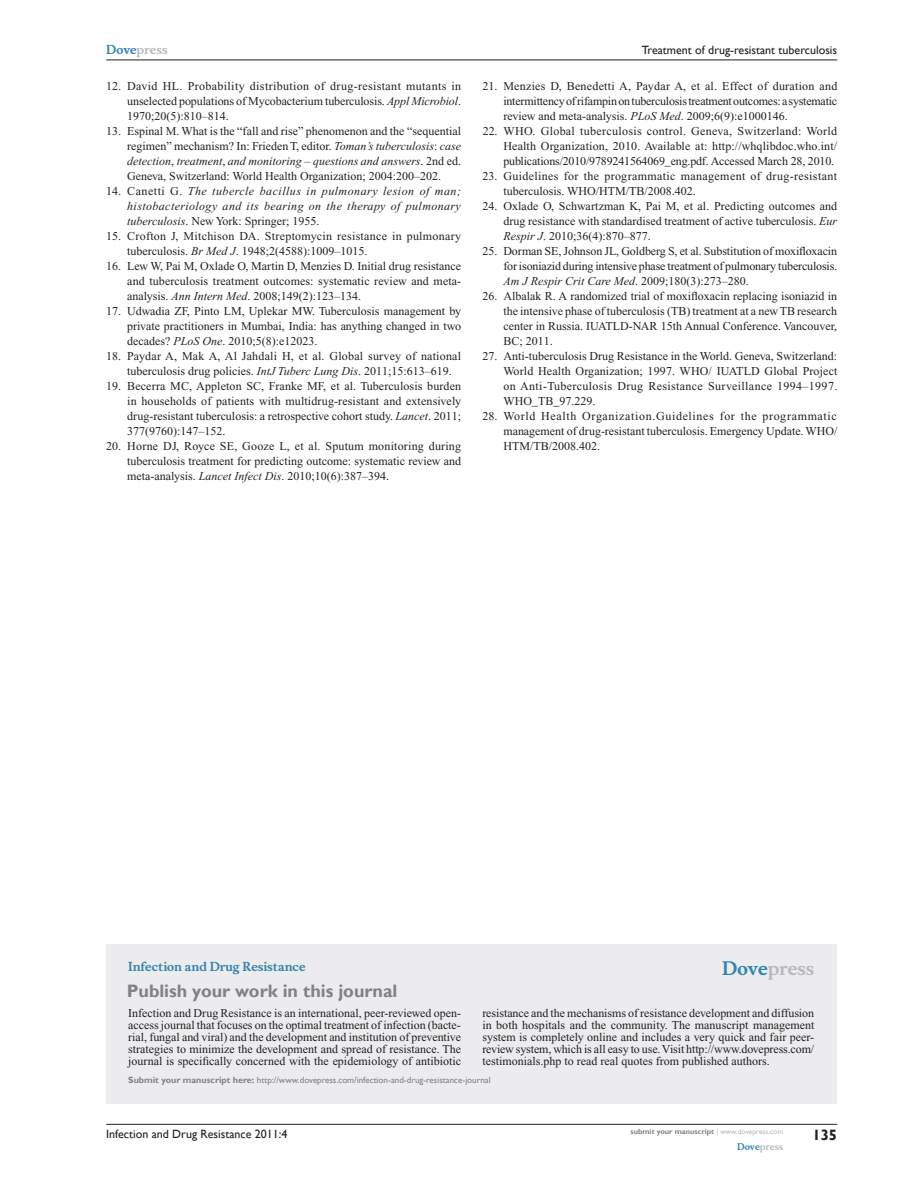
<style>
.page{position:relative;width:918px;height:1188px;background:#fff}
.page>*{position:absolute;margin:0;border:0;box-sizing:border-box;transform-origin:0 0}
.t1{font:700 18px "Gill Sans";color:#808285}
.t2{font:700 18px "Musee";color:#b8b9bc}
.t3{font:700 15px "Gill Sans";color:#231f20}
.t4{font:12px/15px "Times New Roman";color:#231f20;text-align:justify}
.t5{font:italic 12px/15px "Times New Roman";letter-spacing:.03em;color:#231f20;text-align:justify}
.t6{font:12px/15px "Times New Roman";letter-spacing:.025em;color:#231f20}
.t7{font:12px/15px "Times New Roman";letter-spacing:.03em;color:#231f20}
.t8{font:12px "Gill Sans";color:#231f20}
.t9{font:700 12px "Musee";color:#3485ae}
.t10{font:700 12px "Musee";color:#b8b9bc}
.t11{font:9px "Gill Sans";color:#808285}
.t12{font:700 9px "Musee";color:#b8b9bc}
.t13{font:700 7.5px "Gill Sans";color:#808285}
.s1{color:#3485ae}
.s2{font-style:italic}
.s3{font-style:normal}
.s4{font-weight:700}
.s5{font-weight:400;color:#b8b9bc}
</style>
<div class="page">
<div style="left:106px;top:944px;width:731px;height:159px;background:#ececee"></div>
<hr style="left:106px;top:1124px;width:731px;height:1px;background:#231f20">
<hr style="left:106px;top:60px;width:731px;height:1px;background:#231f20">
<p class="t10" style="left:106px;top:43px;width:63px"><span class="s1">Dove</span>press</p>
<p class="t4" style="left:127px;top:79px;width:336px;text-indent:-21px">12. David HL. Probability distribution of drug-resistant mutants in unselected populations of Mycobacterium tuberculosis. <span class="s2">Appl Microbiol</span>.<br>1970;20(5):810–814.</p>
<p class="t4" style="left:127px;top:124px;width:335px;text-indent:-21px">13. Espinal M. What is the “fall and rise” phenomenon and the “sequential regimen” mechanism? In: Frieden T, editor. <span class="s2">Toman’s tuberculosis</span>: <span class="s2">case detection</span>, <span class="s2">treatment</span>, <span class="s2">and monitoring – questions and answers</span>. 2nd ed.<br>Geneva, Switzerland: World Health Organization; 2004:200–202.</p>
<p class="t5" style="left:127px;top:184px;width:335px;text-indent:-21px"><span class="s3">14. Canetti G.</span> The tubercle bacillus in pulmonary lesion of man; histobacteriology and its bearing on the therapy of pulmonary tuberculosis<span class="s3">. New York: Springer; 1955.</span></p>
<p class="t6" style="left:127px;top:229px;width:335px;text-indent:-21px">15. Crofton J, Mitchison DA. Streptomycin resistance in pulmonary tuberculosis. <span class="s2">Br Med J</span>. 1948;2(4588):1009–1015.</p>
<p class="t4" style="left:127px;top:259px;width:335px;text-indent:-21px">16. Lew W, Pai M, Oxlade O, Martin D, Menzies D. Initial drug resistance and tuberculosis treatment outcomes: systematic review and meta&shy;analysis. <span class="s2">Ann Intern Med</span>. 2008;149(2):123–134.</p>
<p class="t4" style="left:127px;top:304px;width:335px;text-indent:-21px">17. Udwadia ZF, Pinto LM, Uplekar MW. Tuberculosis management by private practitioners in Mumbai, India: has anything changed in two decades? <span class="s2">PLoS One</span>. 2010;5(8):e12023.</p>
<p class="t4" style="left:127px;top:349px;width:335px;text-indent:-21px">18. Paydar A, Mak A, Al Jahdali H, et al. Global survey of national tuberculosis drug policies. <span class="s2">IntJ Tuberc Lung Dis</span>. 2011;15:613–619.</p>
<p class="t4" style="left:127px;top:379px;width:335px;text-indent:-21px">19. Becerra MC, Appleton SC, Franke MF, et al. Tuberculosis burden in households of patients with multidrug-resistant and extensively drug-resistant tuberculosis: a retrospective cohort study. <span class="s2">Lancet</span>. 2011; 377(9760):147–152.</p>
<p class="t4" style="left:127px;top:439px;width:335px;text-indent:-21px">20. Horne DJ, Royce SE, Gooze L, et al. Sputum monitoring during tuberculosis treatment for predicting outcome: systematic review and meta-analysis. <span class="s2">Lancet Infect Dis</span>. 2010;10(6):387–394.</p>
<p class="t8" style="left:642px;top:43px;width:197px">Treatment of drug-resistant tuberculosis</p>
<p class="t4" style="left:503px;top:79px;width:335px;text-indent:-21px">21. Menzies D, Benedetti A, Paydar A, et al. Effect of duration and intermittency of rifampin on tuberculosis treatment outcomes: a systematic review and meta-analysis. <span class="s2">PLoS Med</span>. 2009;6(9):e1000146.</p>
<p class="t4" style="left:503px;top:124px;width:335px;text-indent:-20px">22. WHO. Global tuberculosis control. Geneva, Switzerland: World Health Organization, 2010. Available at: http://whqlibdoc.who.int/ publications/2010/9789241564069_eng.pdf. Accessed March 28, 2010.</p>
<p class="t7" style="left:503px;top:169px;width:335px;text-indent:-21px">23. Guidelines for the programmatic management of drug-resistant tuberculosis. WHO/HTM/TB/2008.402.</p>
<p class="t4" style="left:503px;top:199px;width:335px;text-indent:-21px">24. Oxlade O, Schwartzman K, Pai M, et al. Predicting outcomes and drug resistance with standardised treatment of active tuberculosis. <span class="s2">Eur Respir J</span>. 2010;36(4):870–877.</p>
<p class="t4" style="left:503px;top:244px;width:335px;text-indent:-21px">25. Dorman SE, Johnson JL, Goldberg S, et al. Substitution of moxifloxacin for isoniazid during intensive phase treatment of pulmonary tuberculosis.<br><span class="s2">Am J Respir Crit Care Med</span>. 2009;180(3):273–280.</p>
<p class="t4" style="left:503px;top:289px;width:335px;text-indent:-21px">26. Albalak R. A randomized trial of moxifloxacin replacing isoniazid in the intensive phase of tuberculosis (TB) treatment at a new TB research center in Russia. IUATLD-NAR 15th Annual Conference. Vancouver, BC; 2011.</p>
<p class="t4" style="left:503px;top:349px;width:336px;text-indent:-21px">27. Anti-tuberculosis Drug Resistance in the World. Geneva, Switzerland:<br>World Health Organization; 1997. WHO/ IUATLD Global Project on Anti-Tuberculosis Drug Resistance Surveillance 1994–1997.<br>WHO_TB_97.229.</p>
<p class="t4" style="left:503px;top:409px;width:336px;text-indent:-21px">28. World Health Organization.Guidelines for the programmatic management of drug-resistant tuberculosis. Emergency Update. WHO/ HTM/TB/2008.402.</p>
<p class="t9" style="left:128px;top:959px;width:179px">Infection and Drug Resistance</p>
<h1 class="t1" style="left:127px;top:980px;width:272px">Publish your work in this journal</h1>
<h1 class="t2" style="left:722px;top:958px;width:94px"><span class="s1">Dove</span>press</h1>
<p class="t4" style="left:128px;top:1007px;width:334px;line-height:12px">Infection and Drug Resistance is an international, peer-reviewed open&shy;access journal that focuses on the optimal treatment of infection (bacte&shy;rial, fungal and viral) and the development and institution of preventive strategies to minimize the development and spread of resistance. The journal is specifically concerned with the epidemiology of antibiotic</p>
<p class="t4" style="left:482px;top:1007px;width:334px;line-height:12px">resistance and the mechanisms of resistance development and diffusion in both hospitals and the community. The manuscript management system is completely online and includes a very quick and fair peer&shy;review system, which is all easy to use. Visit http://www.dovepress.com/ testimonials.php to read real quotes from published authors.</p>
<p class="t11" style="left:128px;top:1075px;width:364px"><span class="s4">Submit your manuscript here:</span> http://www.dovepress.com/infection-and-drug-resistance-journal</p>
<p class="t8" style="left:106px;top:1127px;width:183px">Infection and Drug Resistance 2011:4</p>
<p class="t13" style="left:631px;top:1127px;width:154px">submit your manuscript <span class="s5">| www.dovepress.com</span></p>
<p class="t12" style="left:737px;top:1141px;width:48px"><span class="s1">Dove</span>press</p>
<p class="t3" style="left:812px;top:1126px;width:26px">135</p>
</div>
